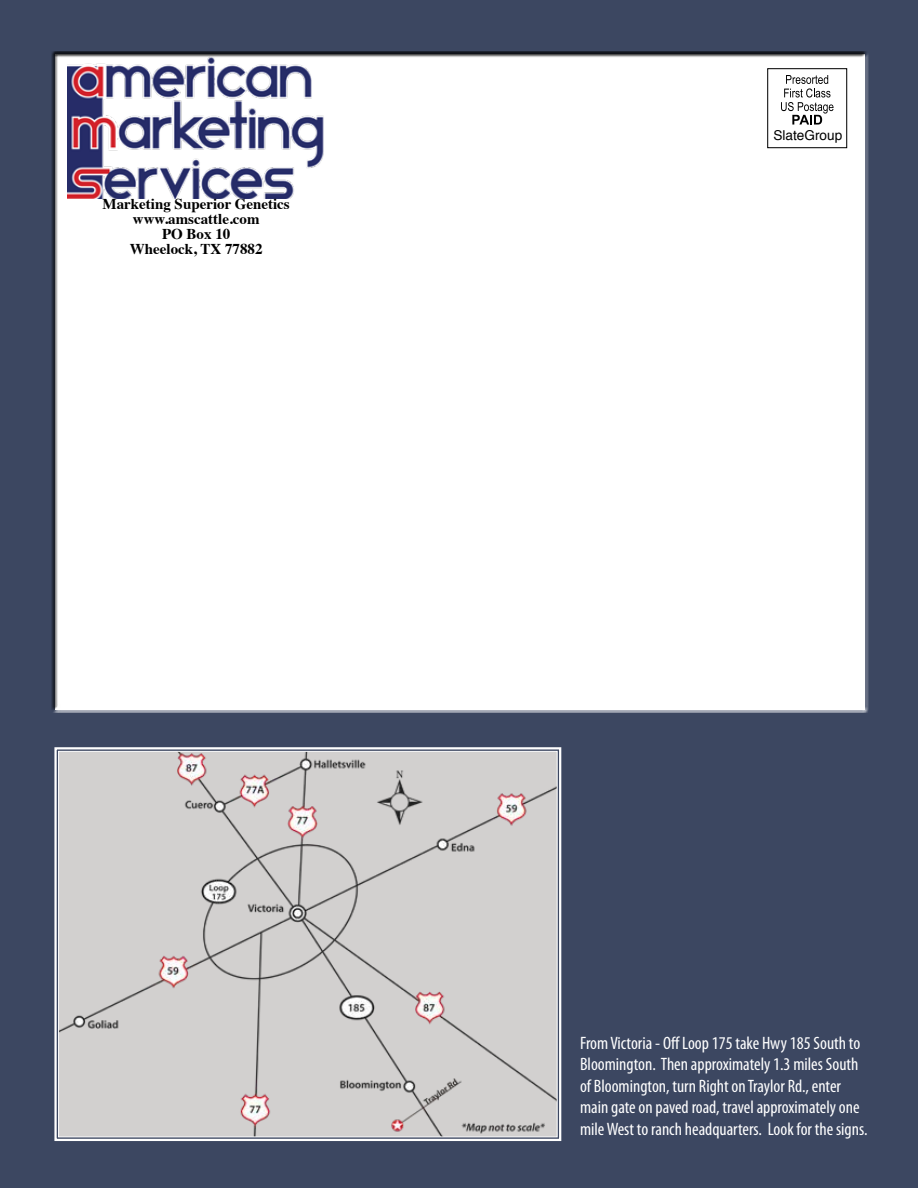
<style>
.page{position:relative;width:918px;height:1188px;background:#3c4761}
.page>*{position:absolute;margin:0;border:0;box-sizing:border-box;transform-origin:0 0}
.t1{font:condensed 18px/21.6px "Myriad Pro";color:#fff}
.t2{font:700 15px/15px "Times";color:#000;text-align:center}
.t3{font:13.65px "Helvetica";color:#000}
</style>
<div class="page">
<div style="left:52px;top:51px;width:816px;height:661px;background:#fff"></div>
<img style="left:68px;top:55px;width:258px;height:143px">
<svg style="left:53px;top:746px;width:509px;height:396px"></svg>
<svg style="left:58px;top:751px;width:500px;height:387px"></svg>
<div style="left:767px;top:68px;width:80px;height:80px;border:1px solid #000"></div>
<svg style="left:781px;top:75px;width:53px;height:50px"></svg>
<p class="t2" style="left:103px;top:195px;width:189px">Marketing Superior Genetics www.amscattle.com<br>PO Box 10<br>Wheelock, TX 77882</p>
<p class="t3" style="left:773px;top:124px;width:70px">SlateGroup</p>
<p class="t1" style="left:580px;top:1032px;width:289px">From Victoria - Off Loop 175 take Hwy 185 South to Bloomington. Then approximately 1.3 miles South of Bloomington, turn Right on Traylor Rd., enter main gate on paved road, travel approximately one mile West to ranch headquarters. Look for the signs.</p>
</div>
